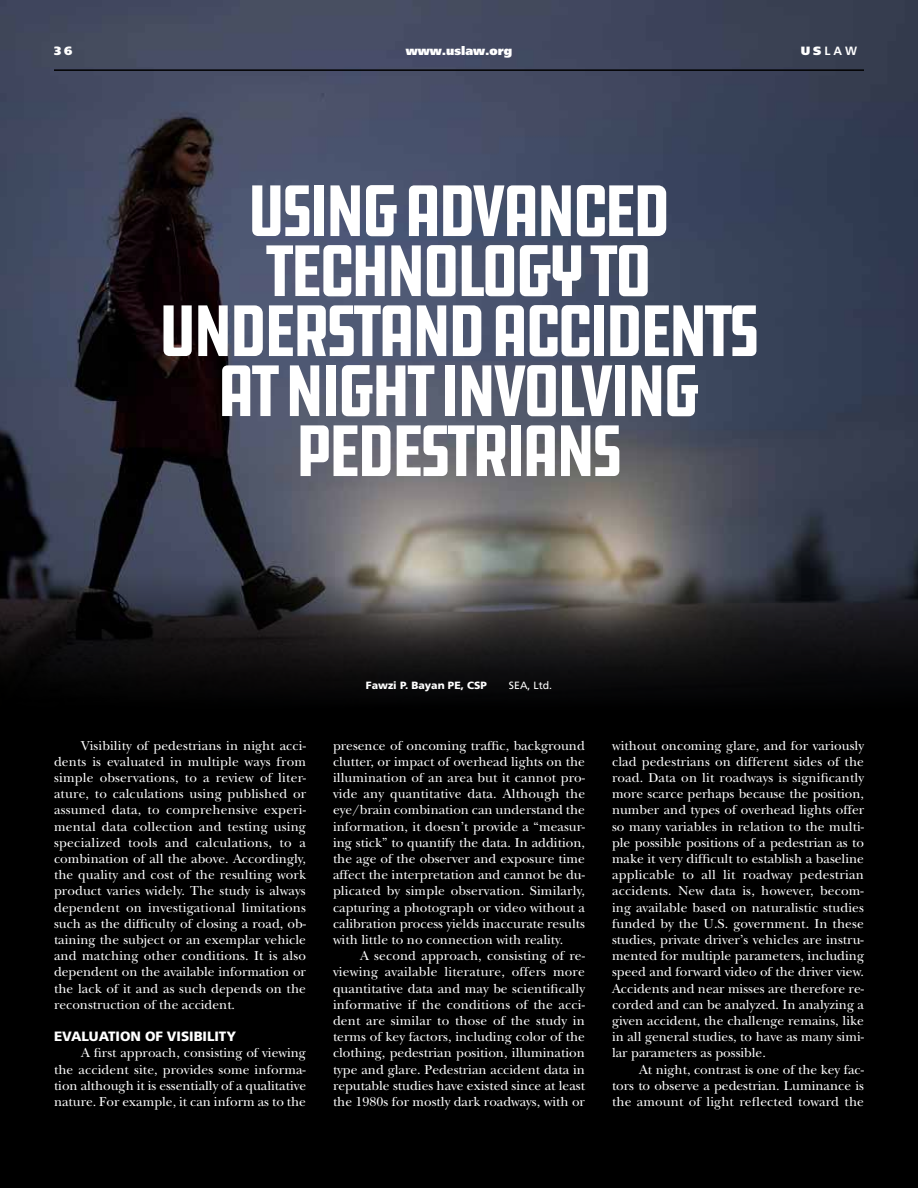
<style>
.page{position:relative;width:918px;height:1188px;background:#000}
.page>*{position:absolute;margin:0;border:0;box-sizing:border-box;transform-origin:0 0}
.t1{font:condensed 75px/60px "DDC Hardware";letter-spacing:-.07em;color:#fff;text-align:center}
.t2{font:13.5px/16.2px "New Baskerville";color:#fff;text-align:justify}
.t3{font:900 13.5px "Frutiger";letter-spacing:-.005em;color:#fff}
.t4{font:900 12px "Frutiger";color:#fff}
.t5{font:700 12px "Frutiger";color:#fff}
.t6{font:900 10.5px "Frutiger";color:#fff}
.t7{font:10.5px "Frutiger";color:#fff}
.s1{font-weight:900}
</style>
<div class="page">
<img style="left:0;top:0;width:918px;height:686px">
<hr style="left:54px;top:69px;width:810px;height:2px;background:#000">
<p class="t4" style="left:54px;top:43px;width:20px">36</p>
<p class="t4" style="left:406px;top:43px;width:108px">www.uslaw.org</p>
<p class="t5" style="left:801px;top:44px;width:58px"><span class="s1">US</span>LAW</p>
<h1 class="t1" style="left:158px;top:182px;width:604px">USING ADVANCED<br>TECHNOLOGY TO<br>UNDERSTAND ACCIDENTS<br>AT NIGHT INVOLVING<br>PEDESTRIANS</h1>
<p class="t2" style="left:54px;top:737px;width:254px;text-indent:27px">Visibility of pedestrians in night acci&shy;dents is evaluated in multiple ways from simple observations, to a review of liter&shy;ature, to calculations using published or assumed data, to comprehensive experi&shy;mental data collection and testing using specialized tools and calculations, to a combination of all the above. Accordingly, the quality and cost of the resulting work product varies widely. The study is always dependent on investigational limitations such as the difficulty of closing a road, ob&shy;taining the subject or an exemplar vehicle and matching other conditions. It is also dependent on the available information or the lack of it and as such depends on the reconstruction of the accident.</p>
<p class="t3" style="left:54px;top:1028px;width:184px">EVALUATION OF VISIBILITY</p>
<p class="t2" style="left:54px;top:1045px;width:254px;text-indent:27px">A first approach, consisting of viewing the accident site, provides some informa&shy;tion although it is essentially of a qualitative nature. For example, it can inform as to the</p>
<p class="t6" style="left:366px;top:679px;width:123px">Fawzi P. Bayan PE, CSP</p>
<p class="t7" style="left:509px;top:679px;width:45px">SEA, Ltd.</p>
<p class="t2" style="left:333px;top:737px;width:254px">presence of oncoming traffic, background clutter, or impact of overhead lights on the illumination of an area but it cannot pro&shy;vide any quantitative data. Although the eye/brain combination can understand the information, it doesn’t provide a “measur&shy;ing stick” to quantify the data. In addition, the age of the observer and exposure time affect the interpretation and cannot be du&shy;plicated by simple observation. Similarly, capturing a photograph or video without a calibration process yields inaccurate results with little to no connection with reality.</p>
<p class="t2" style="left:333px;top:948px;width:254px;text-indent:27px">A second approach, consisting of re&shy;viewing available literature, offers more quantitative data and may be scientifically informative if the conditions of the acci&shy;dent are similar to those of the study in terms of key factors, including color of the clothing, pedestrian position, illumination type and glare. Pedestrian accident data in reputable studies have existed since at least the 1980s for mostly dark roadways, with or</p>
<p class="t2" style="left:612px;top:737px;width:254px">without oncoming glare, and for variously clad pedestrians on different sides of the road. Data on lit roadways is significantly more scarce perhaps because the position, number and types of overhead lights offer so many variables in relation to the multi&shy;ple possible positions of a pedestrian as to make it very difficult to establish a baseline applicable to all lit roadway pedestrian accidents. New data is, however, becom&shy;ing available based on naturalistic studies funded by the U.S. government. In these studies, private driver’s vehicles are instru&shy;mented for multiple parameters, including speed and forward video of the driver view.<br>Accidents and near misses are therefore re&shy;corded and can be analyzed. In analyzing a given accident, the challenge remains, like in all general studies, to have as many simi&shy;lar parameters as possible.</p>
<p class="t2" style="left:612px;top:1061px;width:254px;text-indent:27px">At night, contrast is one of the key fac&shy;tors to observe a pedestrian. Luminance is the amount of light reflected toward the</p>
</div>
